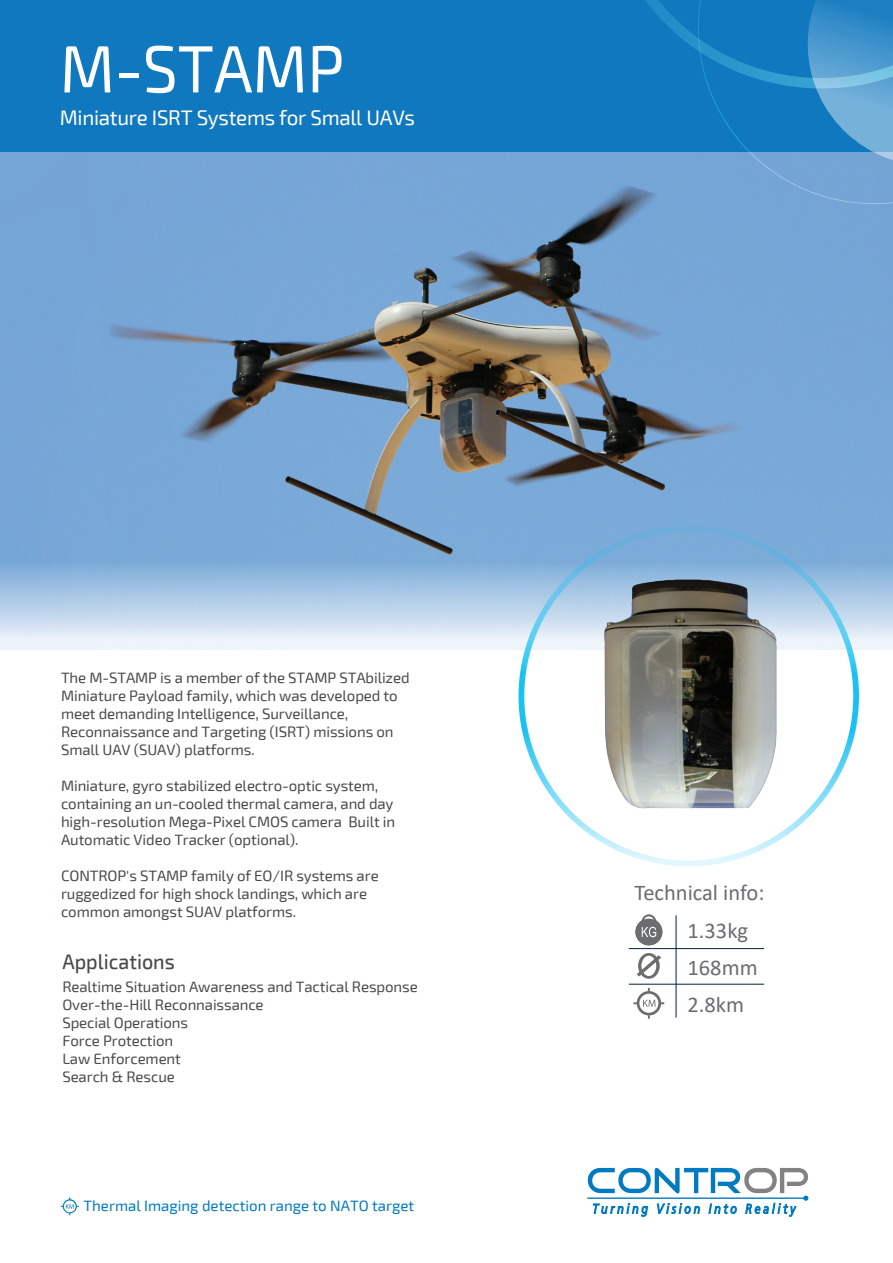
<style>
.page{position:relative;width:893px;height:1263px;background:#fff}
.page>*{position:absolute;margin:0;border:0;box-sizing:border-box;transform-origin:0 0}
.t1{font:66.75px "Exo 2";letter-spacing:-.005em;color:#fff;scale:.94 1}
.t2{font:22.5px "Calibri";color:#6c6d70}
.t3{font:21px "Exo 2";letter-spacing:-.015em;color:#fff}
.t4{font:500 21px "Exo 2";color:#474b4c;scale:.94 1}
.t5{font:15px/18px "Exo 2";letter-spacing:-.005em;color:#474b4c}
.t6{font:15px "Exo 2";color:#007ac2}
</style>
<div class="page">
<img style="left:0;top:152px;width:893px;height:497px">
<img style="left:598px;top:578px;width:186px;height:231px">
<hr style="left:587px;top:1197px;width:219px;height:2px;background:#007ac0">
<svg style="left:588px;top:1168px;width:220px;height:49px"></svg>
<div style="left:0;top:0;width:893px;height:152px;background:#1078bf"></div>
<svg style="left:608px;top:0;width:285px;height:204px"></svg>
<div style="left:637px;top:991px;width:24px;height:24px;background:#6c6d70;border-radius:50%"></div>
<div style="left:639px;top:994px;width:19px;height:19px;background:#fff;border-radius:50%"></div>
<svg style="left:637px;top:953px;width:24px;height:26px"></svg>
<svg style="left:635px;top:914px;width:28px;height:32px"></svg>
<hr style="left:629px;top:948px;width:135px;height:1px;background:#002040">
<hr style="left:629px;top:984px;width:135px;height:1px;background:#002040">
<hr style="left:676px;top:915px;width:1px;height:102px;background:#002040">
<svg style="left:643px;top:1000px;width:21px;height:7px"></svg>
<svg style="left:61px;top:1197px;width:18px;height:18px"></svg>
<h1 class="t1" style="left:60px;top:30px;width:304px">M-STAMP</h1>
<h3 class="t3" style="left:60px;top:105px;width:357px">Miniature ISRT Systems for Small UAVs</h3>
<p class="t5" style="left:61px;top:669px;width:350px">The M-STAMP is a member of the STAMP STAbilized Miniature Payload family, which was developed to meet demanding Intelligence, Surveillance, Reconnaissance and Targeting (ISRT) missions on Small UAV (SUAV) platforms.</p>
<p class="t5" style="left:61px;top:777px;width:336px">Miniature, gyro stabilized electro-optic system, containing an un-cooled thermal camera, and day high-resolution Mega-Pixel CMOS camera Built in Automatic Video Tracker (optional).</p>
<p class="t5" style="left:61px;top:867px;width:319px">CONTROP's STAMP family of EO/IR systems are ruggedized for high shock landings, which are common amongst SUAV platforms.</p>
<h3 class="t4" style="left:62px;top:949px;width:121px">Applications</h3>
<p class="t5" style="left:62px;top:978px;width:357px">Realtime Situation Awareness and Tactical Response<br>Over-the-Hill Reconnaissance<br>Special Operations<br>Force Protection<br>Law Enforcement<br>Search &amp; Rescue</p>
<p class="t6" style="left:84px;top:1197px;width:332px">Thermal Imaging detection range to NATO target</p>
<h2 class="t2" style="left:634px;top:877px;width:132px">Technical info:</h2>
<h2 class="t2" style="left:687px;top:915px;width:62px">1.33kg</h2>
<h2 class="t2" style="left:687px;top:951px;width:72px">168mm</h2>
<h2 class="t2" style="left:687px;top:989px;width:58px">2.8km</h2>
</div>
